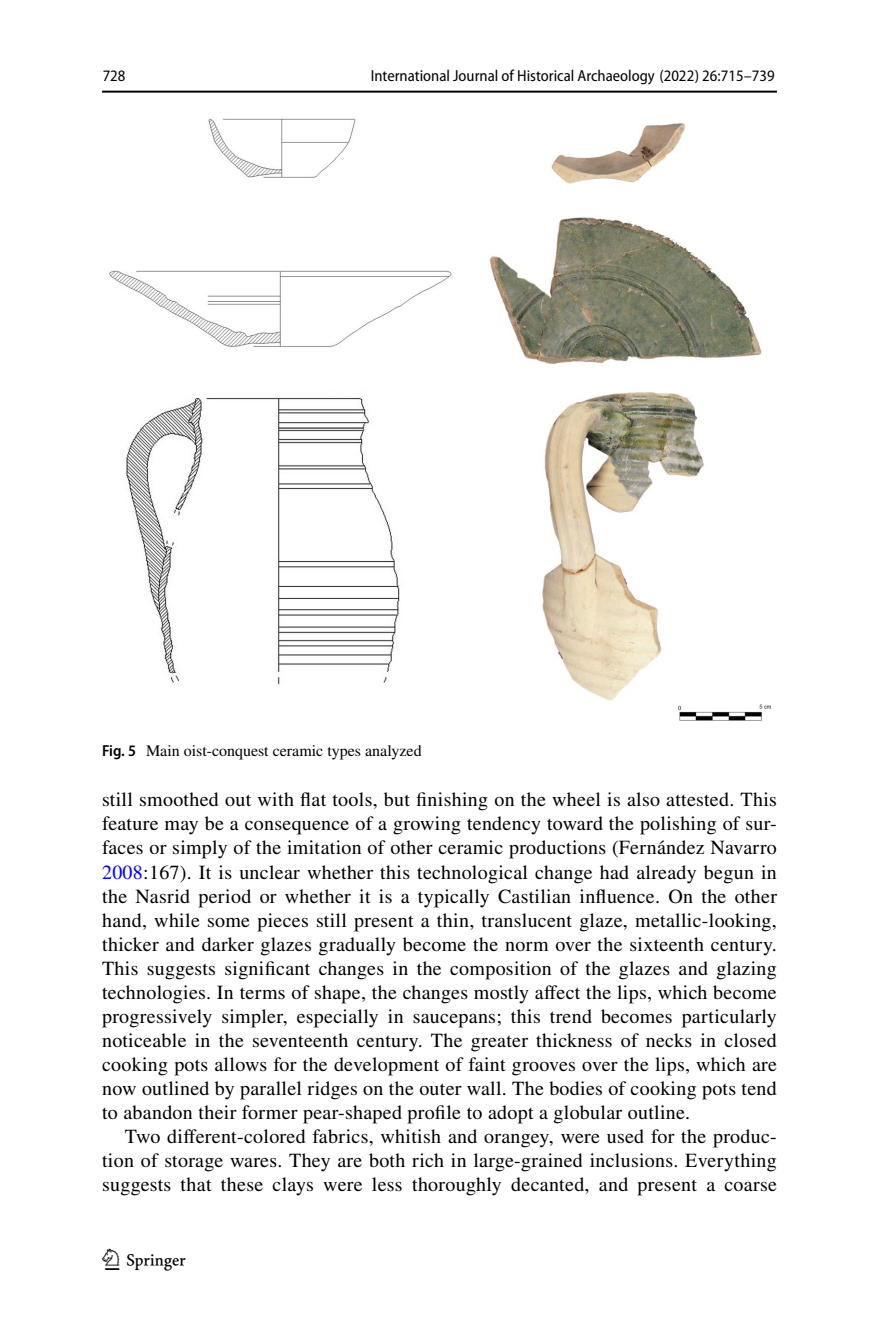
<style>
.page{position:relative;width:879px;height:1333px;background:#fff}
.page>*{position:absolute;margin:0;border:0;box-sizing:border-box;transform-origin:0 0}
.t1{font:30px "Springnew Regular 4";color:#000}
.t2{font:20px/24px "STIX";letter-spacing:.015em;color:#000;text-align:justify}
.t3{font:semi-condensed 16px "Myriad Pro";color:#000}
.t4{font:16px "STIX";color:#000}
.t5{font:semi-condensed 16px "Sqrqkm Nsxhtk Myriad Pro";color:#000}
.s1{font-family:"Myriad Pro Semi Cn 2";font-stretch:normal}
.s2{font-family:"Myriad Pro";font-weight:600;font-stretch:semi-condensed}
.s3{color:#00f}
</style>
<div class="page">
<hr style="left:102px;top:91px;width:675px;height:2px;background:#000">
<img style="left:109px;top:118px;width:662px;height:603px">
<p class="t5" style="left:103px;top:69px;width:24px">728</p>
<p class="t3" style="left:371px;top:67px;width:406px">International Journal of Historical Archaeology <span class="s1">(2022) 26:715–739</span></p>
<p class="t4" style="left:102px;top:740px;width:321px"><span class="s2">Fig. 5</span> Main oist-conquest ceramic types analyzed</p>
<p class="t2" style="left:102px;top:789px;width:676px">still smoothed out with flat tools, but finishing on the wheel is also attested. This feature may be a consequence of a growing tendency toward the polishing of sur&shy;faces or simply of the imitation of other ceramic productions (Fernández Navarro <span class="s3">2008</span>:167). It is unclear whether this technological change had already begun in the Nasrid period or whether it is a typically Castilian influence. On the other hand, while some pieces still present a thin, translucent glaze, metallic-looking, thicker and darker glazes gradually become the norm over the sixteenth century.<br>This suggests significant changes in the composition of the glazes and glazing technologies. In terms of shape, the changes mostly affect the lips, which become progressively simpler, especially in saucepans; this trend becomes particularly noticeable in the seventeenth century. The greater thickness of necks in closed cooking pots allows for the development of faint grooves over the lips, which are now outlined by parallel ridges on the outer wall. The bodies of cooking pots tend to abandon their former pear-shaped profile to adopt a globular outline.</p>
<p class="t2" style="left:102px;top:1125px;width:676px;text-indent:23px">Two different-colored fabrics, whitish and orangey, were used for the produc&shy;tion of storage wares. They are both rich in large-grained inclusions. Everything suggests that these clays were less thoroughly decanted, and present a coarse</p>
<h1 class="t1" style="left:105px;top:1248px;width:83px">1 3</h1>
</div>
